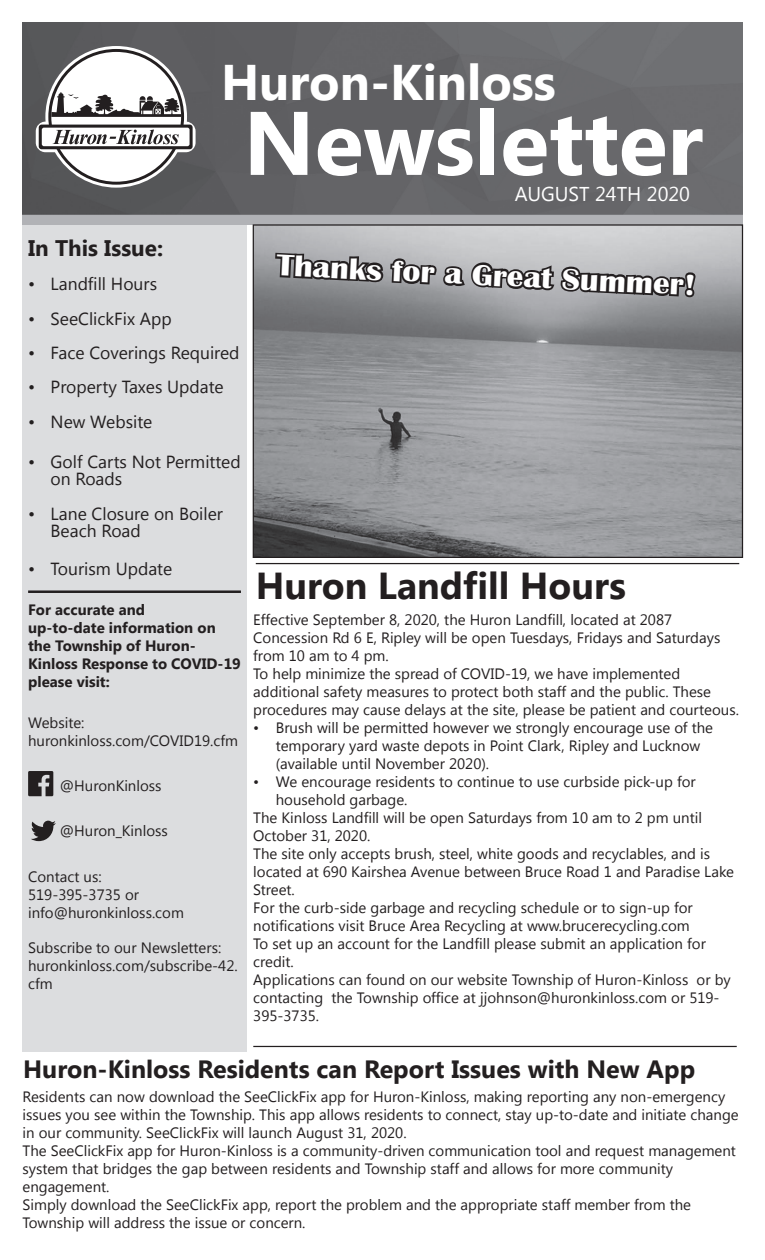
<style>
.page{position:relative;width:765px;height:1260px;background:#fff}
.page>*{position:absolute;margin:0;border:0;box-sizing:border-box;transform-origin:0 0}
.t1{font:700 90px "Segoe UI";color:#fff}
.t2{font:700 50px "Segoe UI";color:#fff}
.t3{font:700 37.5px "Segoe UI";color:#231f20}
.t4{font:700 30.75px "Britannic";color:#fff;scale:1.08 1}
.t5{font:700 25px "Segoe UI";color:#231f20}
.t6{font:700 22.5px "Segoe UI";color:#231f20}
.t7{font:20px "Segoe UI";color:#fff}
.t8{font:17.5px/17.5px "Segoe UI";color:#231f20}
.t9{font:15px/18px "Segoe UI";color:#231f20}
.t10{font:700 15px/18px "Segoe UI";color:#231f20}
</style>
<div class="page">
<div style="left:22px;top:223px;width:225px;height:829px;background:#dcdddf"></div>
<hr style="left:28px;top:590px;width:213px;height:3px;background:#231f20">
<svg style="left:28px;top:771px;width:25px;height:25px"></svg>
<svg style="left:31px;top:821px;width:25px;height:20px"></svg>
<img style="left:23px;top:22px;width:720px;height:203px">
<svg style="left:36px;top:46px;width:160px;height:142px"></svg>
<hr style="left:256px;top:563px;width:483px;height:1px;background:#231f20">
<img style="left:255px;top:226px;width:486px;height:330px">
<svg style="left:273px;top:103px;width:424px;height:343px;background:#858689"></svg>
<hr style="left:253px;top:1046px;width:484px;height:1px;background:#231f20">
<h2 class="t2" style="left:221px;top:47px;width:336px">Huron-Kinloss</h2>
<h1 class="t1" style="left:244px;top:79px;width:461px">Newsletter</h1>
<h3 class="t7" style="left:515px;top:180px;width:24px">August</h3>
<h3 class="t7" style="left:595px;top:180px;width:96px">24th 2020</h3>
<h3 class="t6" style="left:28px;top:232px;width:136px">In This Issue:</h3>
<p class="t8" style="left:28px;top:274px;width:131px">• Landfill Hours</p>
<p class="t8" style="left:28px;top:309px;width:145px">• SeeClickFix App</p>
<p class="t8" style="left:28px;top:343px;width:213px">• Face Coverings Required</p>
<p class="t8" style="left:28px;top:378px;width:197px">• Property Taxes Update</p>
<p class="t8" style="left:28px;top:412px;width:126px">• New Website</p>
<p class="t8" style="left:51px;top:452px;width:192px;text-indent:-23px">• Golf Carts Not Permitted on Roads</p>
<p class="t8" style="left:51px;top:504px;width:174px;text-indent:-23px">• Lane Closure on Boiler<br>Beach Road</p>
<p class="t8" style="left:28px;top:559px;width:146px">• Tourism Update</p>
<p class="t10" style="left:28px;top:600px;width:214px">For accurate and<br>up-to-date information on the Township of Huron-<br>Kinloss Response to COVID-19 please visit:</p>
<p class="t9" style="left:28px;top:713px;width:211px">Website: huronkinloss.com/COVID19.cfm</p>
<p class="t9" style="left:60px;top:776px;width:103px">@HuronKinloss</p>
<p class="t9" style="left:60px;top:821px;width:109px">@Huron_Kinloss</p>
<p class="t9" style="left:28px;top:867px;width:157px">Contact us:<br>519-395-3735 or info@huronkinloss.com</p>
<p class="t9" style="left:28px;top:938px;width:211px">Subscribe to our Newsletters: huronkinloss.com/subscribe-42. cfm</p>
<h3 class="t4" style="left:278px;top:247px;width:390px;rotate:3deg">Thanks for a Great Summer!</h3>
<h3 class="t3" style="left:256px;top:559px;width:372px">Huron Landfill Hours</h3>
<p class="t9" style="left:253px;top:610px;width:487px">Effective September 8, 2020, the Huron Landfill, located at 2087<br>Concession Rd 6 E, Ripley will be open Tuesdays, Fridays and Saturdays from 10 am to 4 pm.<br>To help minimize the spread of COVID-19, we have implemented additional safety measures to protect both staff and the public. These procedures may cause delays at the site, please be patient and courteous.</p>
<p class="t9" style="left:276px;top:718px;width:439px;text-indent:-22px">• Brush will be permitted however we strongly encourage use of the temporary yard waste depots in Point Clark, Ripley and Lucknow (available until November 2020).</p>
<p class="t9" style="left:253px;top:772px;width:444px">• We encourage residents to continue to use curbside pick-up for</p>
<p class="t9" style="left:276px;top:790px;width:133px">household garbage.</p>
<p class="t9" style="left:253px;top:808px;width:450px">The Kinloss Landfill will be open Saturdays from 10 am to 2 pm until</p>
<p class="t9" style="left:253px;top:826px;width:119px">October 31, 2020.</p>
<p class="t9" style="left:253px;top:844px;width:458px">The site only accepts brush, steel, white goods and recyclables, and is</p>
<p class="t9" style="left:253px;top:862px;width:482px">located at 690 Kairshea Avenue between Bruce Road 1 and Paradise Lake</p>
<p class="t9" style="left:253px;top:880px;width:43px">Street.</p>
<p class="t9" style="left:253px;top:898px;width:441px">For the curb-side garbage and recycling schedule or to sign-up for</p>
<p class="t9" style="left:253px;top:916px;width:438px">notifications visit Bruce Area Recycling at www.brucerecycling.com</p>
<p class="t9" style="left:253px;top:934px;width:454px">To set up an account for the Landfill please submit an application for</p>
<p class="t9" style="left:253px;top:952px;width:42px">credit.</p>
<p class="t9" style="left:253px;top:970px;width:479px">Applications can found on our website Township of Huron-Kinloss or by</p>
<p class="t9" style="left:253px;top:988px;width:468px">contacting the Township office at jjohnson@huronkinloss.com or 519-</p>
<p class="t9" style="left:253px;top:1006px;width:67px">395-3735.</p>
<h3 class="t5" style="left:23px;top:1052px;width:674px">Huron-Kinloss Residents can Report Issues with New App</h3>
<p class="t9" style="left:22px;top:1087px;width:718px">Residents can now download the SeeClickFix app for Huron-Kinloss, making reporting any non-emergency issues you see within the Township. This app allows residents to connect, stay up-to-date and initiate change in our community. SeeClickFix will launch August 31, 2020.<br>The SeeClickFix app for Huron-Kinloss is a community-driven communication tool and request management system that bridges the gap between residents and Township staff and allows for more community engagement.<br>Simply download the SeeClickFix app, report the problem and the appropriate staff member from the Township will address the issue or concern.</p>
</div>
